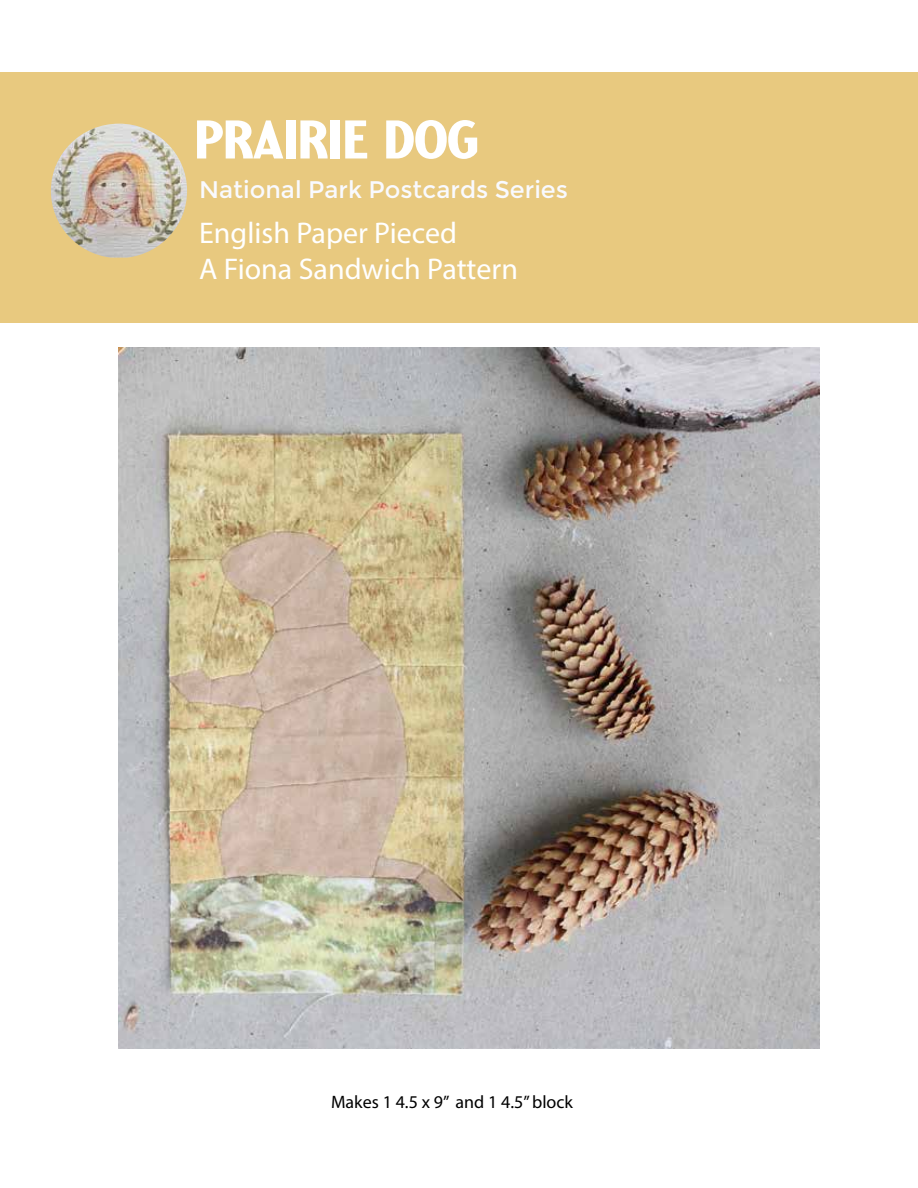
<style>
.page{position:relative;width:918px;height:1188px;background:#fff}
.page>*{position:absolute;margin:0;border:0;box-sizing:border-box;transform-origin:0 0}
.t1{font:54.3px "Yellowstone";letter-spacing:-.025em;color:#fff}
.t2{font:30px/36px "Myriad Pro";color:#fff}
.t3{font:24px "Montserrat";color:#f9faff}
.t4{font:18px "Myriad Pro";color:#000}
</style>
<div class="page">
<div style="left:0;top:72px;width:918px;height:250px;background:#e8c97f"></div>
<img style="left:51px;top:124px;width:136px;height:134px">
<img style="left:119px;top:348px;width:700px;height:700px">
<h1 class="t1" style="left:194px;top:108px;width:286px">PRAIRIE DOG</h1>
<p class="t3" style="left:199px;top:176px;width:370px">National Park Postcards Series</p>
<p class="t2" style="left:199px;top:218px;width:320px">English Paper Pieced<br>A Fiona Sandwich Pattern</p>
<p class="t4" style="left:331px;top:1095px;width:243px">Makes 1 4.5 x 9” and 1 4.5” block</p>
</div>
